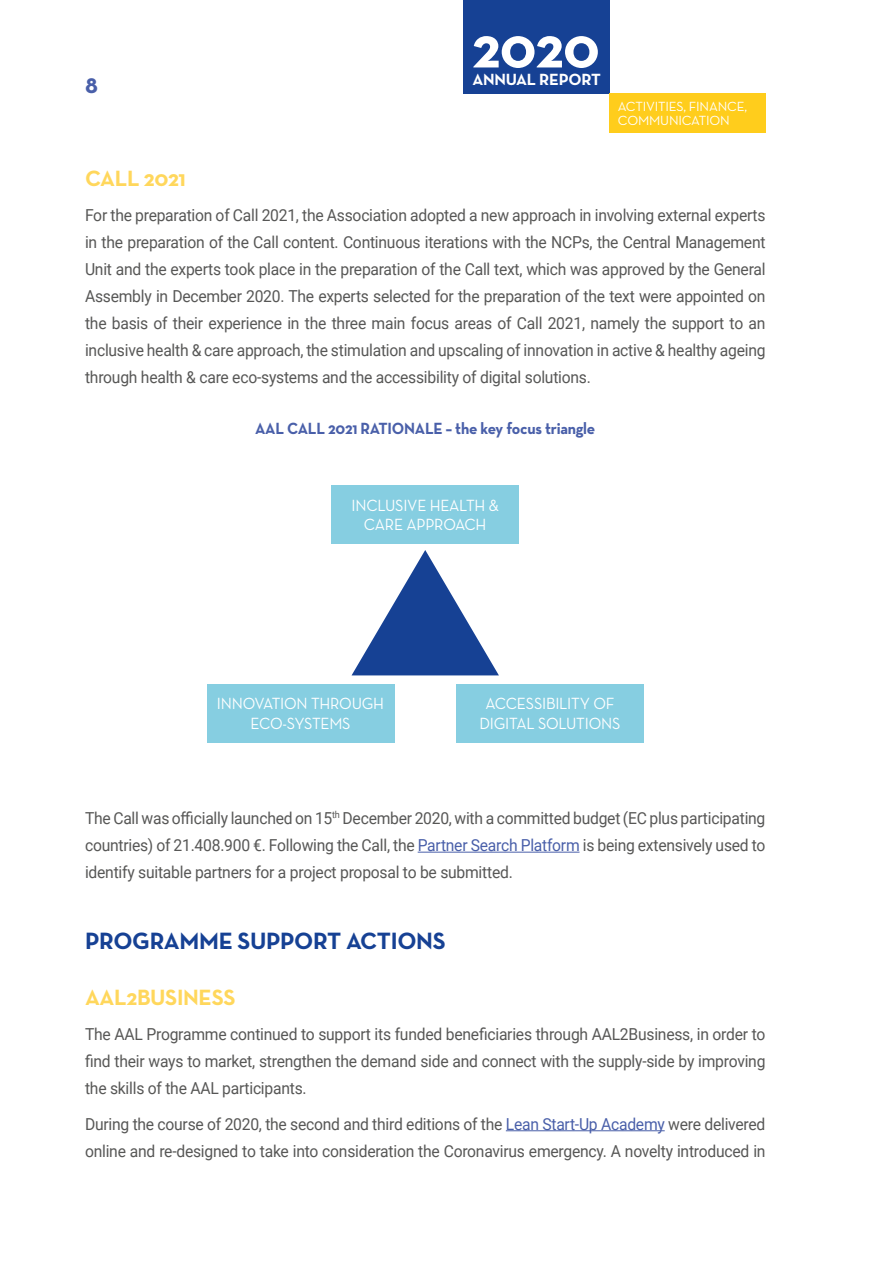
<style>
.page{position:relative;width:893px;height:1263px;background:#fff}
.page>*{position:absolute;margin:0;border:0;box-sizing:border-box;transform-origin:0 0}
.t1{font:700 59.1px "Neutra Text";color:#fff}
.t2{font:700 24px "Neutra Text";letter-spacing:-.015em;color:#164194}
.t3{font:700 24px "Neutra Text";color:#495fa9}
.t4{font:700 22.5px "Neutra Text";letter-spacing:-.015em;color:#ffd75c}
.t5{font:16.5px/27px "Roboto";letter-spacing:-.015em;color:#575756;text-align:justify;scale:.95 1}
.t6{font:16.5px/19.5px "Neutra Text";letter-spacing:-.015em;color:#fff;text-align:center;scale:.95 1}
.t7{font:700 16.5px "Neutra Text";letter-spacing:-.015em;color:#495fa9;scale:.95 1}
.t8{font:700 16.5px "Neutra Text";letter-spacing:-.015em;color:#fff}
.t9{font:13.5px/13.5px "Neutra Text";letter-spacing:-.015em;color:#fff}
.s1{color:#495fa9}
</style>
<div class="page">
<div style="left:463px;top:0;width:146px;height:93px;background:#164194"></div>
<div style="left:609px;top:93px;width:156px;height:40px;background:#ffcd1c"></div>
<hr style="left:418px;top:852px;width:161px;height:1px;background:#495fa9">
<hr style="left:506px;top:1130px;width:159px;height:1px;background:#495fa9">
<div style="left:332px;top:485px;width:187px;height:59px;background:#86cee1"></div>
<div style="left:207px;top:684px;width:187px;height:58px;background:#86cee1"></div>
<div style="left:456px;top:684px;width:187px;height:58px;background:#86cee1"></div>
<svg style="left:352px;top:550px;width:147px;height:125px"></svg>
<h1 class="t1" style="left:472px;top:10px;width:129px">2020</h1>
<h2 class="t3" style="left:85px;top:70px;width:14px">8</h2>
<p class="t8" style="left:472px;top:69px;width:130px">ANNUAL REPORT</p>
<p class="t9" style="left:618px;top:100px;width:131px">ACTIVITIES, FINANCE,<br>COMMUNICATION</p>
<h3 class="t4" style="left:85px;top:164px;width:102px">CALL 2021</h3>
<p class="t5" style="left:85px;top:201px;width:718px">For the preparation of Call 2021, the Association adopted a new approach in involving external experts in the preparation of the Call content. Continuous iterations with the NCPs, the Central Management Unit and the experts took place in the preparation of the Call text, which was approved by the General Assembly in December 2020. The experts selected for the preparation of the text were appointed on the basis of their experience in the three main focus areas of Call 2021, namely the support to an inclusive health &amp; care approach, the stimulation and upscaling of innovation in active &amp; healthy ageing through health &amp; care eco-systems and the accessibility of digital solutions.</p>
<p class="t7" style="left:255px;top:418px;width:360px">AAL CALL 2021 RATIONALE – the key focus triangle</p>
<p class="t6" style="left:351px;top:495px;width:157px">INCLUSIVE HEALTH &amp;<br>CARE APPROACH</p>
<p class="t6" style="left:217px;top:693px;width:178px">INNOVATION THROUGH<br>ECO-SYSTEMS</p>
<p class="t6" style="left:480px;top:693px;width:150px">ACCESSIBILITY OF<br>DIGITAL SOLUTIONS</p>
<p class="t5" style="left:85px;top:804px;width:718px">The Call was officially launched on 15<sup>th</sup> December 2020, with a committed budget (EC plus participating countries) of 21.408.900 €. Following the Call, the <span class="s1">Partner Search Platform</span> is being extensively used to identify suitable partners for a project proposal to be submitted.</p>
<h2 class="t2" style="left:85px;top:926px;width:362px">PROGRAMME SUPPORT ACTIONS</h2>
<h3 class="t4" style="left:85px;top:983px;width:152px">AAL2BUSINESS</h3>
<p class="t5" style="left:85px;top:1020px;width:718px">The AAL Programme continued to support its funded beneficiaries through AAL2Business, in order to find their ways to market, strengthen the demand side and connect with the supply-side by improving the skills of the AAL participants.</p>
<p class="t5" style="left:85px;top:1109px;width:718px">During the course of 2020, the second and third editions of the <span class="s1">Lean Start-Up Academy</span> were delivered online and re-designed to take into consideration the Coronavirus emergency. A novelty introduced in</p>
</div>
